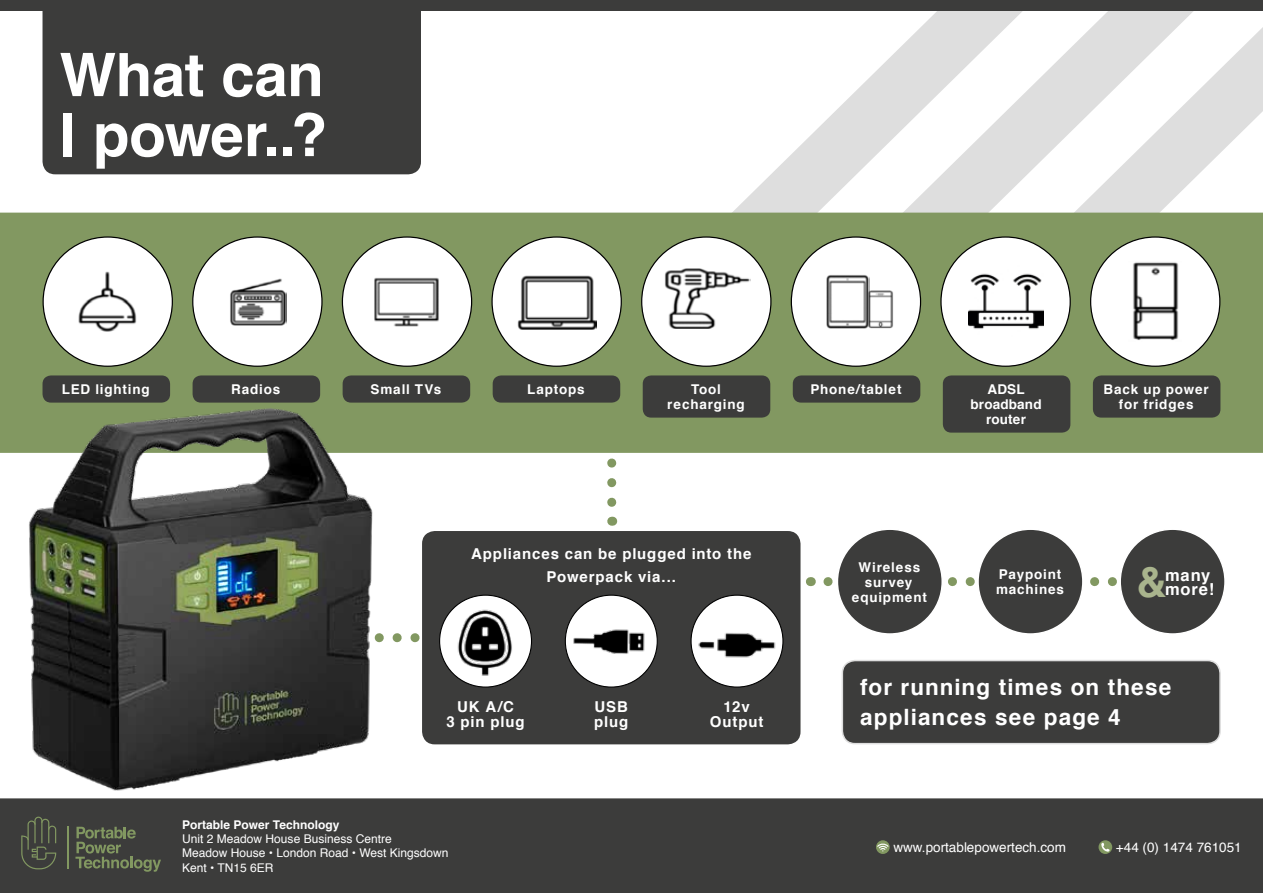
<style>
.page{position:relative;width:1263px;height:893px;background:#fff}
.page>*{position:absolute;margin:0;border:0;box-sizing:border-box;transform-origin:0 0}
.t1{font:700 60px/60px "Helvetica";letter-spacing:-.01em;color:#fff}
.t2{font:700 42px "Helvetica";color:#a9b48d}
.t3{font:700 22.5px/30px "Helvetica";letter-spacing:.05em;color:#fff}
.t4{font:700 16.5px/13.5px "Helvetica";letter-spacing:.055em;color:#fff}
.t5{font:700 15px/15px "Helvetica";letter-spacing:.06em;color:#fff;text-align:center}
.t6{font:700 13.5px/15px "Helvetica";letter-spacing:.06em;color:#fff;text-align:center}
.t7{font:13.5px "Helvetica";color:#fff}
.t8{font:700 13.5px/15px "Helvetica";letter-spacing:.01em;color:#fff;text-align:center}
.t9{font:12px/14.4px "Helvetica";color:#fff}
.t10{font:700 12px "Helvetica";color:#fff}
</style>
<div class="page">
<svg style="left:493px;top:42px;width:413px;height:442px"></svg>
<svg style="left:906px;top:11px;width:357px;height:202px"></svg>
<svg style="left:398px;top:633px;width:22px;height:9px"></svg>
<svg style="left:828px;top:577px;width:289px;height:9px"></svg>
<div style="left:0;top:0;width:1263px;height:11px;background:#3c3c3b"></div>
<div style="left:0;top:798px;width:1263px;height:95px;background:#3c3c3b"></div>
<svg style="left:876px;top:840px;width:14px;height:14px"></svg>
<svg style="left:877px;top:843px;width:11px;height:8px"></svg>
<svg style="left:1098px;top:840px;width:14px;height:14px"></svg>
<svg style="left:1101px;top:843px;width:9px;height:9px"></svg>
<svg style="left:75px;top:827px;width:86px;height:45px"></svg>
<hr style="left:67px;top:827px;width:2px;height:42px;background:#829861">
<svg style="left:21px;top:817px;width:35px;height:52px"></svg>
<div style="left:0;top:213px;width:1263px;height:240px;background:#829861"></div>
<div style="left:43px;top:375px;width:127px;height:28px;background:#3c3c3b;border-radius:9px"></div>
<div style="left:43px;top:237px;width:129px;height:129px;background:#fff;border-radius:50%"></div>
<img style="left:78px;top:271px;width:59px;height:61px">
<div style="left:193px;top:375px;width:127px;height:28px;background:#3c3c3b;border-radius:9px"></div>
<div style="left:193px;top:237px;width:129px;height:129px;background:#fff;border-radius:50%"></div>
<img style="left:230px;top:278px;width:57px;height:48px">
<div style="left:1093px;top:375px;width:127px;height:43px;background:#3c3c3b;border-radius:9px"></div>
<div style="left:943px;top:375px;width:127px;height:58px;background:#3c3c3b;border-radius:9px"></div>
<div style="left:941px;top:237px;width:129px;height:129px;background:#fff;border-radius:50%"></div>
<img style="left:968px;top:273px;width:75px;height:56px">
<div style="left:1091px;top:237px;width:129px;height:129px;background:#fff;border-radius:50%"></div>
<div style="left:493px;top:375px;width:127px;height:28px;background:#3c3c3b;border-radius:9px"></div>
<div style="left:492px;top:237px;width:129px;height:129px;background:#fff;border-radius:50%"></div>
<img style="left:517px;top:275px;width:79px;height:54px">
<div style="left:343px;top:375px;width:127px;height:28px;background:#3c3c3b;border-radius:9px"></div>
<div style="left:342px;top:237px;width:130px;height:129px;background:#fff;border-radius:50%"></div>
<img style="left:374px;top:277px;width:65px;height:50px">
<div style="left:643px;top:375px;width:127px;height:43px;background:#3c3c3b;border-radius:9px"></div>
<div style="left:642px;top:237px;width:129px;height:129px;background:#fff;border-radius:50%"></div>
<img style="left:665px;top:268px;width:85px;height:60px">
<div style="left:793px;top:375px;width:127px;height:28px;background:#3c3c3b;border-radius:9px"></div>
<div style="left:791px;top:237px;width:129px;height:129px;background:#fff;border-radius:50%"></div>
<img style="left:826px;top:275px;width:43px;height:54px">
<img style="left:864px;top:287px;width:29px;height:42px">
<div style="left:43px;top:11px;width:378px;height:163px;background:#3c3c3b"></div>
<div style="left:422px;top:531px;width:378px;height:213px;background:#3c3c3b;border-radius:13px"></div>
<div style="left:440px;top:595px;width:91px;height:92px;background:#fff;border-radius:50%"></div>
<img style="left:446px;top:603px;width:79px;height:76px">
<svg style="left:565px;top:595px;width:92px;height:92px"></svg>
<img style="left:571px;top:601px;width:80px;height:80px">
<div style="left:691px;top:595px;width:92px;height:92px;background:#fff;border-radius:50%"></div>
<img style="left:695px;top:618px;width:83px;height:46px">
<div style="left:837px;top:529px;width:105px;height:105px;background:#3c3c3b;border-radius:50%"></div>
<div style="left:837px;top:528px;width:106px;height:107px;border:2px solid #fff;border-radius:50%"></div>
<div style="left:978px;top:529px;width:105px;height:105px;background:#3c3c3b;border-radius:50%"></div>
<div style="left:977px;top:528px;width:106px;height:107px;border:2px solid #fff;border-radius:50%"></div>
<div style="left:1120px;top:529px;width:105px;height:105px;background:#3c3c3b;border-radius:50%"></div>
<div style="left:1119px;top:528px;width:107px;height:107px;border:2px solid #fff;border-radius:50%"></div>
<img style="left:0;top:380px;width:398px;height:419px">
<svg style="left:607px;top:443px;width:9px;height:64px"></svg>
<div style="left:842px;top:660px;width:378px;height:84px;background:#3c3c3b;border-radius:13px"></div>
<div style="left:842px;top:660px;width:379px;height:84px;border:2px solid #dedede;border-radius:13px"></div>
<hr style="left:0;top:797px;width:1263px;height:1px;background:#fff">
<img style="left:1133px;top:262px;width:46px;height:78px">
<h1 class="t1" style="left:60px;top:46px;width:269px">What can<br>I power..?</h1>
<p class="t6" style="left:370px;top:382px;width:72px">Small TVs</p>
<p class="t6" style="left:527px;top:382px;width:59px">Laptops</p>
<p class="t6" style="left:667px;top:382px;width:79px">Tool recharging</p>
<p class="t6" style="left:810px;top:382px;width:93px">Phone/tablet</p>
<p class="t8" style="left:970px;top:382px;width:73px">ADSL broadband router</p>
<p class="t6" style="left:62px;top:382px;width:89px">LED lighting</p>
<p class="t6" style="left:231px;top:382px;width:51px">Radios</p>
<p class="t6" style="left:1103px;top:382px;width:107px">Back up power for fridges</p>
<p class="t5" style="left:471px;top:543px;width:282px;line-height:22.5px">Appliances can be plugged into the<br>Powerpack via...</p>
<p class="t5" style="left:447px;top:699px;width:79px">UK A/C<br>3 pin plug</p>
<p class="t5" style="left:710px;top:699px;width:55px">12v<br>Output</p>
<p class="t5" style="left:594px;top:699px;width:36px;text-align:left">USB plug</p>
<p class="t6" style="left:852px;top:560px;width:77px">Wireless survey equipment</p>
<p class="t6" style="left:996px;top:567px;width:70px;text-align:left">Paypoint machines</p>
<h2 class="t2" style="left:1136px;top:548px;width:32px">&amp;</h2>
<p class="t4" style="left:1165px;top:569px;width:51px">many more!</p>
<h3 class="t3" style="left:860px;top:672px;width:313px">for running times on these appliances see page 4</h3>
<p class="t10" style="left:182px;top:815px;width:159px">Portable Power Technology</p>
<p class="t9" style="left:182px;top:832px;width:268px">Unit 2 Meadow House Business Centre<br>Meadow House • London Road • West Kingsdown<br>Kent • TN15 6ER</p>
<p class="t7" style="left:893px;top:837px;width:174px">www.portablepowertech.com</p>
<p class="t7" style="left:1116px;top:837px;width:127px">+44 (0) 1474 761051</p>
</div>
